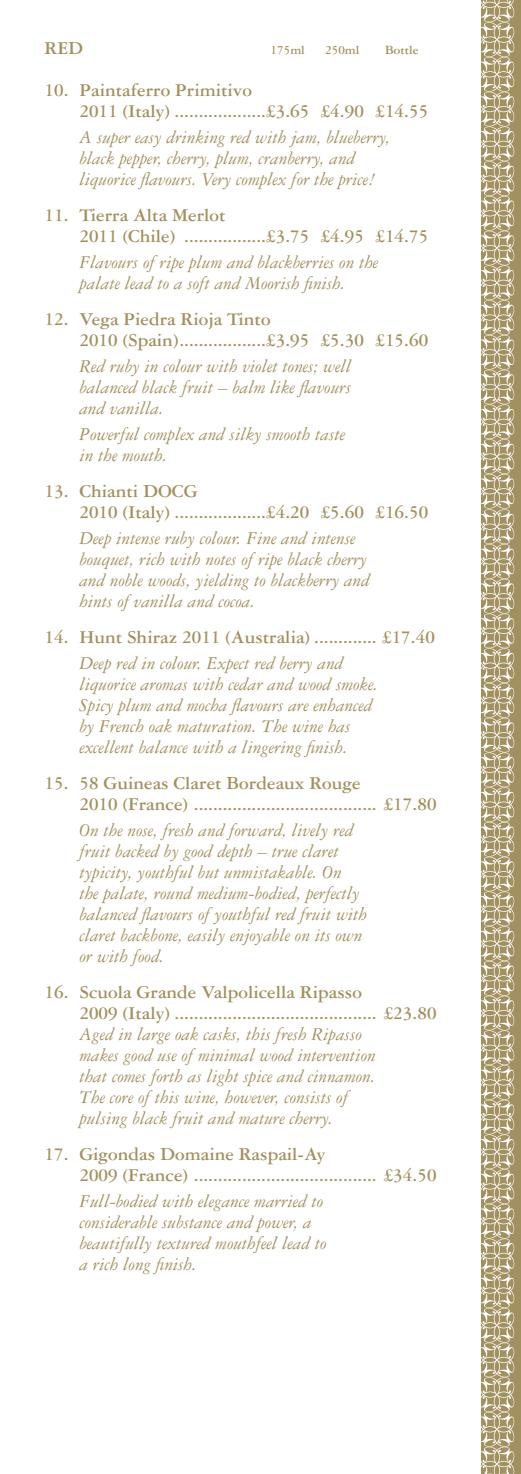
<style>
.page{position:relative;width:521px;height:1474px;background:#fff}
.page>*{position:absolute;margin:0;border:0;box-sizing:border-box;transform-origin:0 0}
.t1{font:italic 19.25px/21px "Garamond Three";color:#a39060}
.t2{font:700 19.25px/21px "Garamond Three";color:#a39060}
.t3{font:700 13.12px "Garamond Three";color:#a39060}
</style>
<div class="page">
<div style="left:481px;top:0;width:40px;height:1473px;background:#a39060"></div>
<svg style="left:481px;top:0;width:34px;height:1473px"></svg>
<p class="t2" style="left:45px;top:39px;width:40px">RED</p>
<p class="t3" style="left:271px;top:46px;width:36px">175ml</p>
<p class="t3" style="left:325px;top:46px;width:36px">250ml</p>
<p class="t3" style="left:385px;top:46px;width:35px">Bottle</p>
<p class="t2" style="left:79px;top:81px;width:350px;text-indent:-35px">10. Paintaferro Primitivo<br>2011 (Italy) ...................£3.65 £4.90 £14.55</p>
<p class="t1" style="left:79px;top:128px;width:312px">A super easy drinking red with jam, blueberry, black pepper, cherry, plum, cranberry, and liquorice flavours. Very complex for the price!</p>
<p class="t2" style="left:79px;top:206px;width:350px;text-indent:-35px">11. Tierra Alta Merlot<br>2011 (Chile) .................£3.75 £4.95 £14.75</p>
<p class="t1" style="left:79px;top:253px;width:300px">Flavours of ripe plum and blackberries on the palate lead to a soft and Moorish finish.</p>
<p class="t2" style="left:79px;top:310px;width:350px;text-indent:-35px">12. Vega Piedra Rioja Tinto<br>2010 (Spain) ..................£3.95 £5.30 £15.60</p>
<p class="t1" style="left:79px;top:357px;width:273px;text-align:justify">Red ruby in colour with violet tones; well balanced black fruit – balm like flavours and vanilla.</p>
<p class="t1" style="left:79px;top:425px;width:267px">Powerful complex and silky smooth taste in the mouth.</p>
<p class="t2" style="left:79px;top:482px;width:350px;text-indent:-35px">13. Chianti DOCG<br>2010 (Italy) ...................£4.20 £5.60 £16.50</p>
<p class="t1" style="left:79px;top:529px;width:292px">Deep intense ruby colour. Fine and intense bouquet, rich with notes of ripe black cherry and noble woods, yielding to blackberry and hints of vanilla and cocoa.</p>
<p class="t2" style="left:45px;top:628px;width:392px">14. Hunt Shiraz 2011 (Australia) ............. £17.40</p>
<p class="t1" style="left:79px;top:654px;width:300px">Deep red in colour. Expect red berry and liquorice aromas with cedar and wood smoke.<br>Spicy plum and mocha flavours are enhanced by French oak maturation. The wine has excellent balance with a lingering finish.</p>
<p class="t2" style="left:79px;top:774px;width:359px;text-indent:-35px">15. 58 Guineas Claret Bordeaux Rouge<br>2010 (France) ...................................... £17.80</p>
<p class="t1" style="left:79px;top:821px;width:289px">On the nose, fresh and forward, lively red fruit backed by good depth – true claret typicity, youthful but unmistakable. On<br>the palate, round medium-bodied, perfectly balanced flavours of youthful red fruit with claret backbone, easily enjoyable on its own or with food.</p>
<p class="t2" style="left:79px;top:983px;width:359px;text-indent:-35px">16. Scuola Grande Valpolicella Ripasso<br>2009 (Italy) .......................................... £23.80</p>
<p class="t1" style="left:79px;top:1025px;width:298px">Aged in large oak casks, this fresh Ripasso makes good use of minimal wood intervention that comes forth as light spice and cinnamon.<br>The core of this wine, however, consists of pulsing black fruit and mature cherry.</p>
<p class="t2" style="left:79px;top:1144px;width:359px;text-indent:-35px">17. Gigondas Domaine Raspail-Ay<br>2009 (France) ...................................... £34.50</p>
<p class="t1" style="left:79px;top:1191px;width:249px">Full-bodied with elegance married to considerable substance and power, a beautifully textured mouthfeel lead to a rich long finish.</p>
</div>
